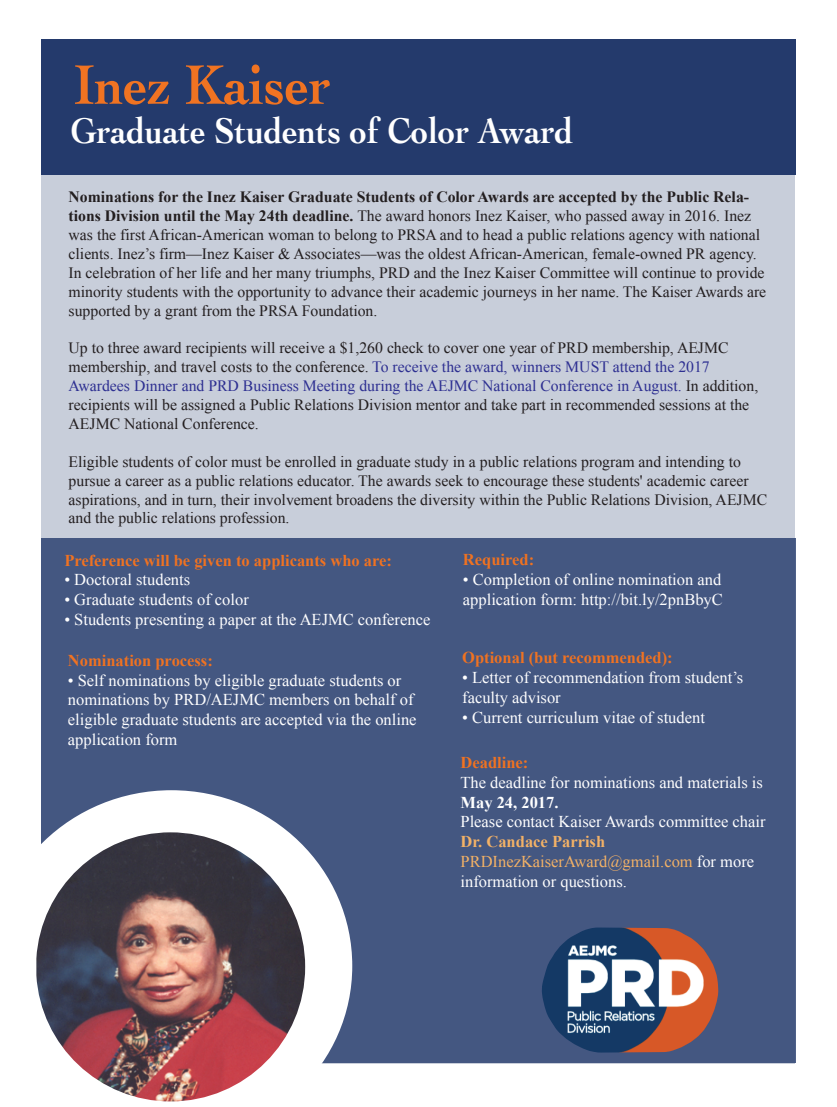
<style>
.page{position:relative;width:837px;height:1107px;background:#fff}
.page>*{position:absolute;margin:0;border:0;box-sizing:border-box;transform-origin:0 0}
.t1{font:700 58.5px "Cochin";color:#f07322;scale:.88 1}
.t2{font:700 37.5px "Cochin";color:#fff;scale:.88 1}
.t3{font:16.5px/19.8px "Times New Roman";color:#fff}
.t4{font:700 16.5px "Times New Roman";color:#f07322}
.t5{font:700 16.5px "Times New Roman";color:#fff}
.t6{font:15.75px/18.9px "Times New Roman";color:#231f20}
.s1{font-weight:700}
.s2{color:#2e3092}
.s3{font-weight:700;color:#f3b267}
.s4{color:#f3b267}
</style>
<div class="page">
<div style="left:42px;top:39px;width:753px;height:1025px;background:#c8ceda"></div>
<div style="left:42px;top:39px;width:754px;height:136px;background:#243a6c"></div>
<div style="left:42px;top:539px;width:754px;height:524px;background:#445781"></div>
<svg style="left:36px;top:790px;width:316px;height:312px;fill:#fff"></svg>
<img style="left:36px;top:832px;width:269px;height:269px;border-radius:132px">
<img style="left:542px;top:928px;width:176px;height:125px">
<h1 class="t1" style="left:74px;top:50px;width:294px">Inez Kaiser</h1>
<h2 class="t2" style="left:70px;top:108px;width:573px">Graduate Students of Color Award</h2>
<p class="t6" style="left:69px;top:187px;width:699px"><span class="s1">Nominations for the Inez Kaiser Graduate Students of Color Awards are accepted by the Public Rela&shy;tions Division until the May 24th deadline.</span> The award honors Inez Kaiser, who passed away in 2016. Inez was the first African-American woman to belong to PRSA and to head a public relations agency with national clients. Inez’s firm—Inez Kaiser &amp; Associates—was the oldest African-American, female-owned PR agency.<br>In celebration of her life and her many triumphs, PRD and the Inez Kaiser Committee will continue to provide minority students with the opportunity to advance their academic journeys in her name. The Kaiser Awards are supported by a grant from the PRSA Foundation.</p>
<p class="t6" style="left:69px;top:339px;width:691px">Up to three award recipients will receive a $1,260 check to cover one year of PRD membership, AEJMC membership, and travel costs to the conference. <span class="s2">To receive the award, winners MUST attend the 2017<br>Awardees Dinner and PRD Business Meeting during the AEJMC National Conference in August.</span> In addition, recipients will be assigned a Public Relations Division mentor and take part in recommended sessions at the AEJMC National Conference.</p>
<p class="t6" style="left:69px;top:452px;width:700px">Eligible students of color must be enrolled in graduate study in a public relations program and intending to pursue a career as a public relations educator. The awards seek to encourage these students' academic career aspirations, and in turn, their involvement broadens the diversity within the Public Relations Division, AEJMC and the public relations profession.</p>
<p class="t4" style="left:64px;top:551px;width:329px">Preference will be given to applicants who are:</p>
<p class="t3" style="left:64px;top:570px;width:127px">• Doctoral students</p>
<p class="t3" style="left:64px;top:590px;width:186px">• Graduate students of color</p>
<p class="t3" style="left:64px;top:609px;width:367px">• Students presenting a paper at the AEJMC conference</p>
<p class="t4" style="left:68px;top:651px;width:146px">Nomination process:</p>
<p class="t3" style="left:68px;top:670px;width:350px">• Self nominations by eligible graduate students or nominations by PRD/AEJMC members on behalf of eligible graduate students are accepted via the online application form</p>
<p class="t4" style="left:463px;top:550px;width:73px">Required:</p>
<p class="t3" style="left:463px;top:569px;width:261px">• Completion of online nomination and application form: http://bit.ly/2pnBbyC</p>
<p class="t4" style="left:462px;top:649px;width:212px">Optional (but recommended):</p>
<p class="t3" style="left:462px;top:668px;width:283px">• Letter of recommendation from student’s faculty advisor</p>
<p class="t3" style="left:462px;top:707px;width:244px">• Current curriculum vitae of student</p>
<p class="t4" style="left:461px;top:753px;width:69px">Deadline:</p>
<p class="t3" style="left:461px;top:772px;width:304px">The deadline for nominations and materials is</p>
<p class="t5" style="left:461px;top:793px;width:100px">May 24, 2017.</p>
<p class="t3" style="left:461px;top:812px;width:307px">Please contact Kaiser Awards committee chair</p>
<p class="t3" style="left:461px;top:832px;width:295px"><span class="s3">Dr. Candace Parrish<br></span><span class="s4">PRDInezKaiserAward@gmail.com</span> for more information or questions.</p>
</div>
